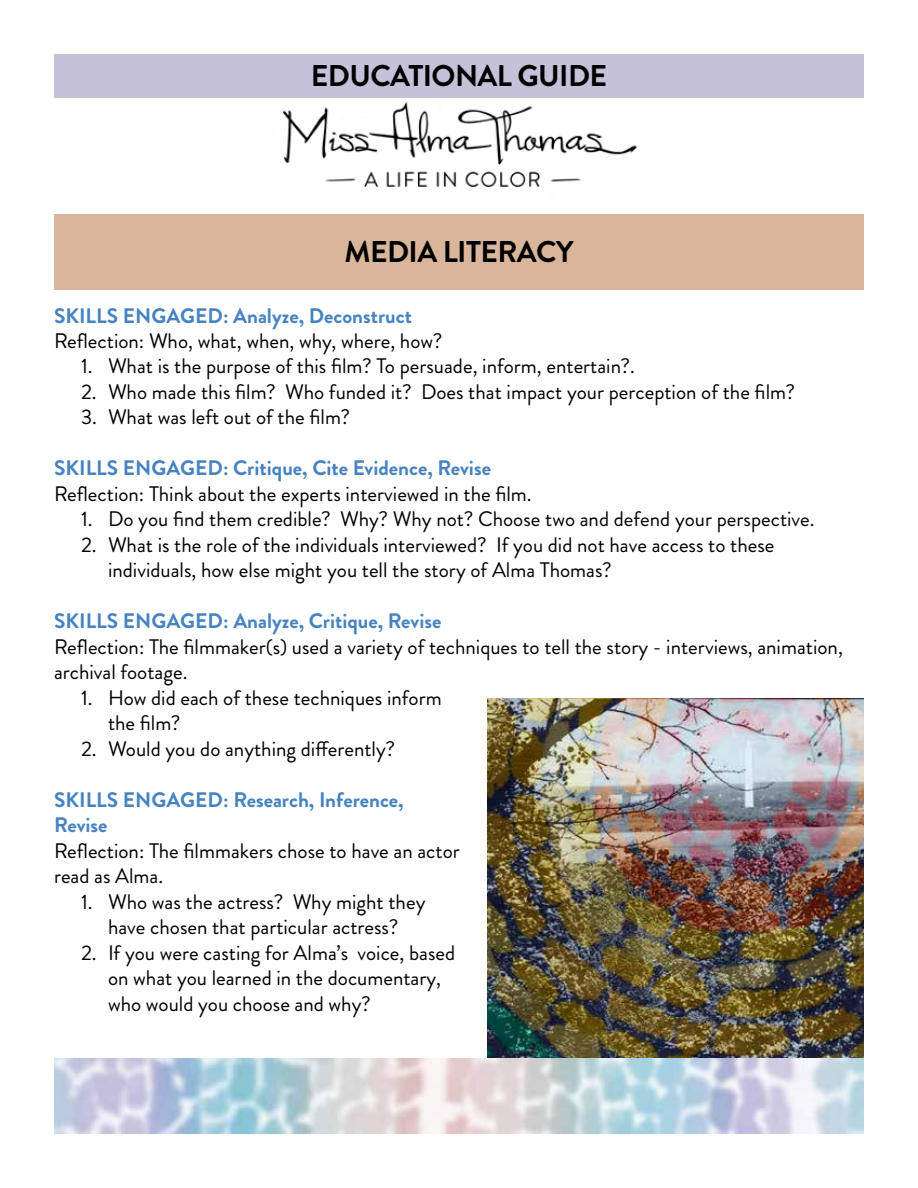
<style>
.page{position:relative;width:918px;height:1188px;background:#fff}
.page>*{position:absolute;margin:0;border:0;box-sizing:border-box;transform-origin:0 0}
.t1{font:700 30px "Brandon Grotesque";letter-spacing:-.02em;color:#000}
.t2{font:21px/25.5px "Brandon Grotesque";color:#000}
.t3{font:700 21px/25.5px "Brandon Grotesque";color:#4683c0}
</style>
<div class="page">
<img style="left:270px;top:97px;width:378px;height:91px">
<div style="left:54px;top:54px;width:810px;height:43px;background:#c4c1d8"></div>
<div style="left:54px;top:214px;width:810px;height:75px;background:#d9b69b"></div>
<img style="left:54px;top:1058px;width:810px;height:76px">
<img style="left:487px;top:698px;width:377px;height:360px">
<h1 class="t1" style="left:311px;top:55px;width:298px">EDUCATIONAL GUIDE</h1>
<h1 class="t1" style="left:344px;top:231px;width:231px">MEDIA LITERACY</h1>
<p class="t3" style="left:54px;top:303px;width:359px">SKILLS ENGAGED: Analyze, Deconstruct</p>
<p class="t2" style="left:54px;top:328px;width:390px">Reflection: Who, what, when, why, where, how?</p>
<p class="t2" style="left:81px;top:354px;width:555px">1. What is the purpose of this film? To persuade, inform, entertain?.</p>
<p class="t2" style="left:81px;top:379px;width:716px">2. Who made this film? Who funded it? Does that impact your perception of the film?</p>
<p class="t2" style="left:81px;top:405px;width:271px">3. What was left out of the film?</p>
<p class="t3" style="left:54px;top:456px;width:439px">SKILLS ENGAGED: Critique, Cite Evidence, Revise</p>
<p class="t2" style="left:54px;top:481px;width:479px">Reflection: Think about the experts interviewed in the film.</p>
<p class="t2" style="left:81px;top:507px;width:735px">1. Do you find them credible? Why? Why not? Choose two and defend your perspective.</p>
<p class="t2" style="left:108px;top:532px;width:668px;text-indent:-27px">2. What is the role of the individuals interviewed? If you did not have access to these individuals, how else might you tell the story of Alma Thomas?</p>
<p class="t3" style="left:54px;top:609px;width:389px">SKILLS ENGAGED: Analyze, Critique, Revise</p>
<p class="t2" style="left:54px;top:634px;width:790px">Reflection: The filmmaker(s) used a variety of techniques to tell the story - interviews, animation, archival footage.</p>
<p class="t2" style="left:108px;top:685px;width:335px;text-indent:-27px">1. How did each of these techniques inform the film?</p>
<p class="t2" style="left:81px;top:736px;width:316px">2. Would you do anything differently?</p>
<p class="t3" style="left:54px;top:787px;width:351px">SKILLS ENGAGED: Research, Inference,<br>Revise</p>
<p class="t2" style="left:54px;top:838px;width:407px">Reflection: The filmmakers chose to have an actor read as Alma.</p>
<p class="t2" style="left:81px;top:889px;width:346px;text-align:center">1. Who was the actress? Why might they have chosen that particular actress?</p>
<p class="t2" style="left:108px;top:940px;width:349px;text-indent:-27px">2. If you were casting for Alma’s voice, based on what you learned in the documentary, who would you choose and why?</p>
</div>
